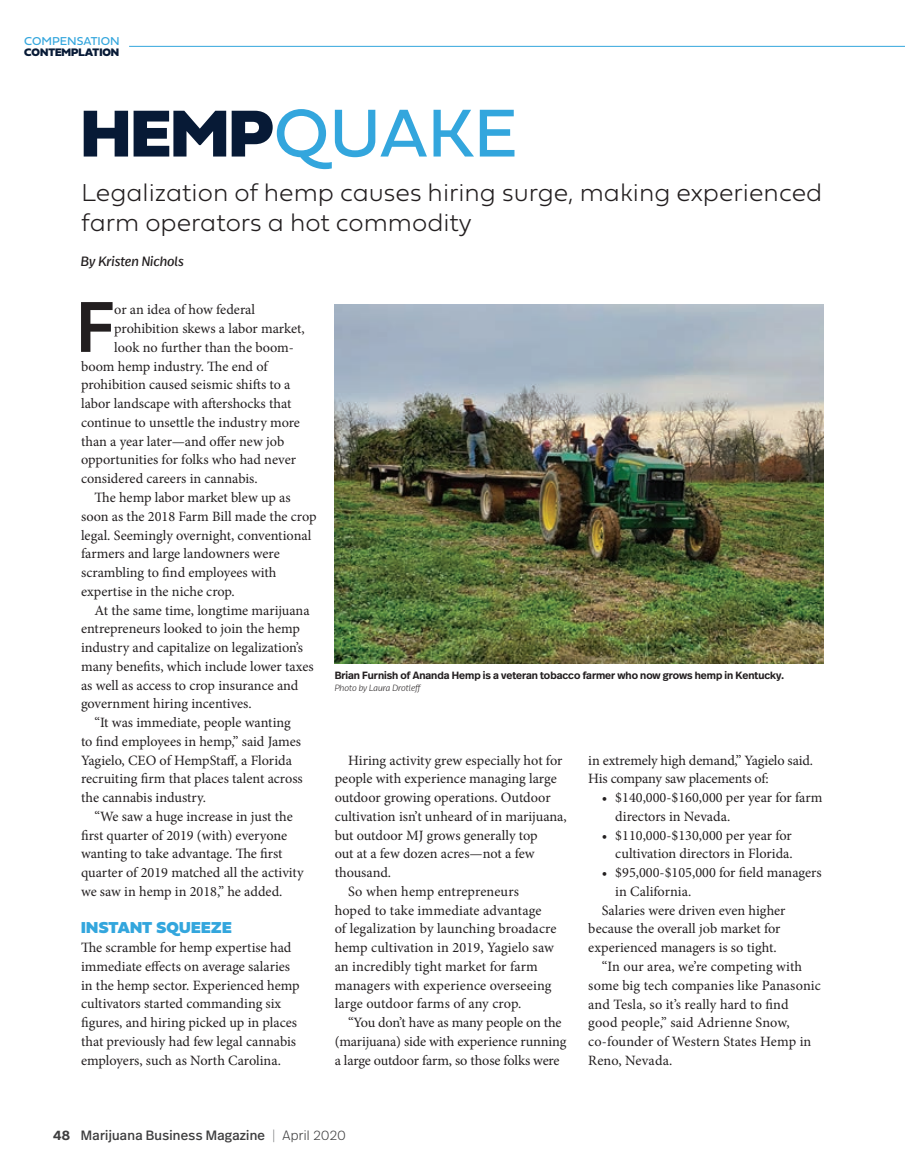
<style>
.page{position:relative;width:905px;height:1175px;background:#fff}
.page>*{position:absolute;margin:0;border:0;box-sizing:border-box;transform-origin:0 0}
.t1{font:500 71.1px "Real Head Pro";color:#231f20}
.t2{font:70.5px "Fieldwork Hum";color:#33a6dd}
.t3{font:100 25.5px/30px "Fieldwork Geo";color:#231f20}
.t4{font:16.5px "Fieldwork Geo Fat";letter-spacing:.015em;color:#33a6dd}
.t5{font:14.25px/18.8px "Minion Pro";color:#231f20}
.t6{font:13.5px "Real Head Pro";letter-spacing:.02em;color:#3e3e3f}
.t7{font:italic 13.5px "Real Head Pro";color:#231f20}
.t8{font:11.85px "Fieldwork Hum";color:#33a6dd}
.t9{font:11.4px "Fieldwork Hum Black";color:#071a36}
.t10{font:600 10.5px "Real Head Pro";color:#231f20}
.t11{font:italic 300 9px "Real Head Pro";color:#231f20}
.s1{font-family:"Fieldwork Hum Black";font-size:69px;color:#071a36}
.s2{font-weight:600}
.s3{font-weight:300;color:#76787b}
.s4{font-weight:300}
</style>
<div class="page">
<img style="left:334px;top:305px;width:490px;height:358px">
<hr style="left:129px;top:46px;width:775px;height:1px;background:#33a6dd">
<p class="t8" style="left:24px;top:32px;width:97px">COMPENSATION</p>
<p class="t9" style="left:24px;top:42px;width:96px">CONTEMPLATION</p>
<h2 class="t2" style="left:81px;top:78px;width:438px"><span class="s1">HEMP</span>QUAKE</h2>
<h3 class="t3" style="left:81px;top:176px;width:742px">Legalization of hemp causes hiring surge, making experienced farm operators a hot commodity</h3>
<p class="t7" style="left:81px;top:252px;width:104px">By Kristen Nichols</p>
<h1 class="t1" style="left:76px;top:277px;width:39px">F</h1>
<p class="t5" style="left:114px;top:300px;width:142px">or an idea of how federal</p>
<p class="t5" style="left:114px;top:319px;width:192px">prohibition skews a labor market,</p>
<p class="t5" style="left:114px;top:338px;width:181px">look no further than the boom-</p>
<p class="t5" style="left:81px;top:357px;width:188px">boom hemp industry. The end of</p>
<p class="t5" style="left:81px;top:375px;width:211px">prohibition caused seismic shifts to a</p>
<p class="t5" style="left:81px;top:394px;width:212px">labor landscape with aftershocks that</p>
<p class="t5" style="left:81px;top:413px;width:220px">continue to unsettle the industry more</p>
<p class="t5" style="left:81px;top:432px;width:205px">than a year later—and offer new job</p>
<p class="t5" style="left:81px;top:450px;width:216px">opportunities for folks who had never</p>
<p class="t5" style="left:81px;top:469px;width:178px">considered careers in cannabis.</p>
<p class="t5" style="left:94px;top:488px;width:197px">The hemp labor market blew up as</p>
<p class="t5" style="left:81px;top:507px;width:237px">soon as the 2018 Farm Bill made the crop</p>
<p class="t5" style="left:81px;top:525px;width:232px">legal. Seemingly overnight, conventional</p>
<p class="t5" style="left:81px;top:544px;width:200px">farmers and large landowners were</p>
<p class="t5" style="left:81px;top:563px;width:197px">scrambling to find employees with</p>
<p class="t5" style="left:81px;top:582px;width:155px">expertise in the niche crop.</p>
<p class="t5" style="left:94px;top:600px;width:216px">At the same time, longtime marijuana</p>
<p class="t5" style="left:81px;top:619px;width:220px">entrepreneurs looked to join the hemp</p>
<p class="t5" style="left:81px;top:638px;width:223px">industry and capitalize on legalization’s</p>
<p class="t5" style="left:81px;top:657px;width:234px">many benefits, which include lower taxes</p>
<p class="t5" style="left:81px;top:675px;width:219px">as well as access to crop insurance and</p>
<p class="t5" style="left:81px;top:694px;width:172px">government hiring incentives.</p>
<p class="t5" style="left:94px;top:713px;width:198px">“It was immediate, people wanting</p>
<p class="t5" style="left:81px;top:732px;width:221px">to find employees in hemp,” said James</p>
<p class="t5" style="left:81px;top:750px;width:212px">Yagielo, CEO of HempStaff, a Florida</p>
<p class="t5" style="left:81px;top:769px;width:223px">recruiting firm that places talent across</p>
<p class="t5" style="left:81px;top:788px;width:126px">the cannabis industry.</p>
<p class="t5" style="left:94px;top:807px;width:200px">“We saw a huge increase in just the</p>
<p class="t5" style="left:81px;top:825px;width:208px">first quarter of 2019 (with) everyone</p>
<p class="t5" style="left:81px;top:844px;width:203px">wanting to take advantage. The first</p>
<p class="t5" style="left:81px;top:863px;width:224px">quarter of 2019 matched all the activity</p>
<p class="t5" style="left:81px;top:882px;width:203px">we saw in hemp in 2018,” he added.</p>
<p class="t4" style="left:81px;top:915px;width:152px">INSTANT SQUEEZE</p>
<p class="t5" style="left:81px;top:938px;width:220px">The scramble for hemp expertise had immediate effects on average salaries in the hemp sector. Experienced hemp cultivators started commanding six figures, and hiring picked up in places that previously had few legal cannabis employers, such as North Carolina.</p>
<p class="t10" style="left:334px;top:668px;width:451px">Brian Furnish of Ananda Hemp is a veteran tobacco farmer who now grows hemp in Kentucky.</p>
<p class="t11" style="left:334px;top:681px;width:89px">Photo by Laura Drotleff</p>
<p class="t5" style="left:348px;top:750px;width:216px">Hiring activity grew especially hot for</p>
<p class="t5" style="left:335px;top:769px;width:223px">people with experience managing large</p>
<p class="t5" style="left:335px;top:788px;width:217px">outdoor growing operations. Outdoor</p>
<p class="t5" style="left:335px;top:807px;width:233px">cultivation isn’t unheard of in marijuana,</p>
<p class="t5" style="left:335px;top:825px;width:204px">but outdoor MJ grows generally top</p>
<p class="t5" style="left:335px;top:844px;width:201px">out at a few dozen acres—not a few</p>
<p class="t5" style="left:335px;top:863px;width:58px">thousand.</p>
<p class="t5" style="left:348px;top:882px;width:172px">So when hemp entrepreneurs</p>
<p class="t5" style="left:335px;top:900px;width:208px">hoped to take immediate advantage</p>
<p class="t5" style="left:335px;top:919px;width:223px">of legalization by launching broadacre</p>
<p class="t5" style="left:335px;top:938px;width:221px">hemp cultivation in 2019, Yagielo saw</p>
<p class="t5" style="left:335px;top:957px;width:205px">an incredibly tight market for farm</p>
<p class="t5" style="left:335px;top:975px;width:218px">managers with experience overseeing</p>
<p class="t5" style="left:335px;top:994px;width:188px">large outdoor farms of any crop.</p>
<p class="t5" style="left:348px;top:1013px;width:215px">“You don’t have as many people on the</p>
<p class="t5" style="left:335px;top:1032px;width:233px">(marijuana) side with experience running</p>
<p class="t5" style="left:335px;top:1050px;width:226px">a large outdoor farm, so those folks were</p>
<p class="t5" style="left:588px;top:750px;width:226px">in extremely high demand,” Yagielo said.<br>His company saw placements of:</p>
<p class="t5" style="left:615px;top:788px;width:209px;text-indent:-13px">• $140,000-$160,000 per year for farm directors in Nevada.</p>
<p class="t5" style="left:601px;top:825px;width:192px;text-align:right">• $110,000-$130,000 per year for cultivation directors in Florida.</p>
<p class="t5" style="left:601px;top:863px;width:221px">• $95,000-$105,000 for field managers</p>
<p class="t5" style="left:615px;top:882px;width:77px">in California.</p>
<p class="t5" style="left:601px;top:900px;width:185px">Salaries were driven even higher</p>
<p class="t5" style="left:588px;top:919px;width:194px">because the overall job market for</p>
<p class="t5" style="left:588px;top:938px;width:190px">experienced managers is so tight.</p>
<p class="t5" style="left:601px;top:957px;width:202px">“In our area, we’re competing with</p>
<p class="t5" style="left:588px;top:975px;width:234px">some big tech companies like Panasonic</p>
<p class="t5" style="left:588px;top:994px;width:202px">and Tesla, so it’s really hard to find</p>
<p class="t5" style="left:588px;top:1013px;width:203px">good people,” said Adrienne Snow,</p>
<p class="t5" style="left:588px;top:1032px;width:224px">co-founder of Western States Hemp in</p>
<p class="t5" style="left:588px;top:1050px;width:86px">Reno, Nevada.</p>
<p class="t6" style="left:53px;top:1125px;width:294px"><span class="s2">48</span> Marijuana Business Magazine <span class="s3">|</span> <span class="s4">April 2020</span></p>
</div>
